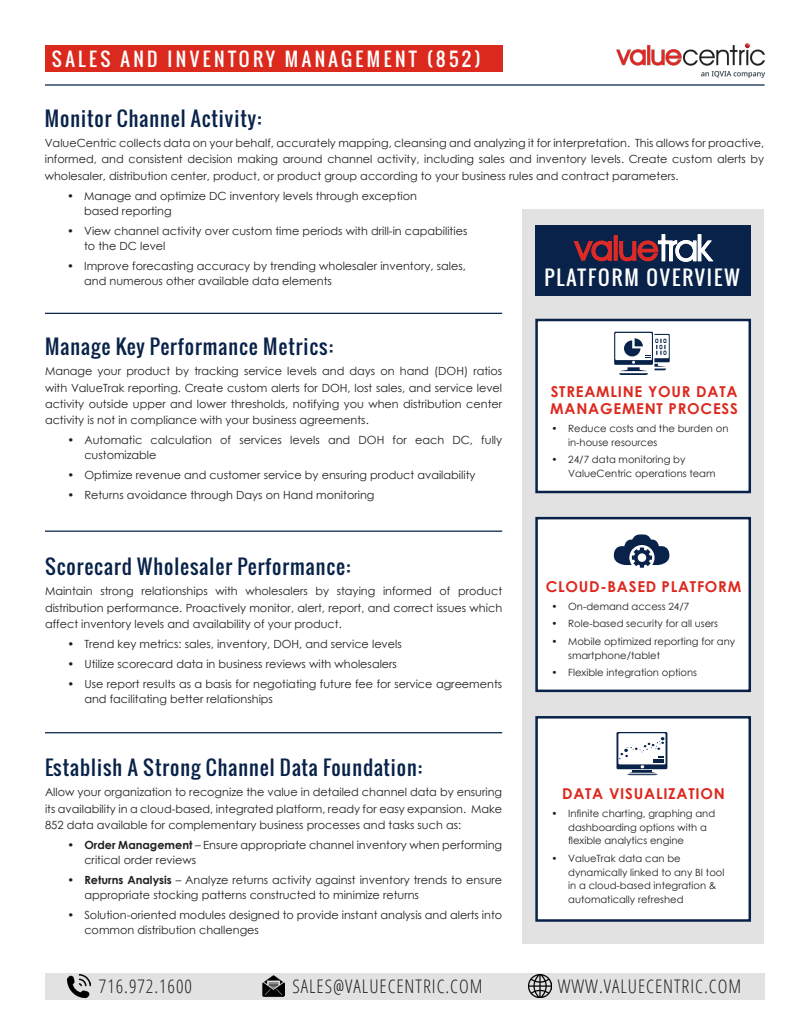
<style>
.page{position:relative;width:810px;height:1035px;background:#fff}
.page>*{position:absolute;margin:0;border:0;box-sizing:border-box;transform-origin:0 0}
.t1{font:20px "Oswald";letter-spacing:.05em;color:#082249}
.t2{font:20px "Oswald";letter-spacing:.1em;color:#fff}
.t3{font:300 condensed 18.75px "Open Sans";letter-spacing:.05em;color:#231f20}
.t4{font:18.75px "Oswald";letter-spacing:.18em;color:#fff}
.t5{font:700 15px/17.5px "Century Gothic";letter-spacing:.05em;color:#dc291e}
.t6{font:11.25px/16.2px "Century Gothic";color:#231f20}
.t7{font:10px/13.8px "Century Gothic";color:#231f20}
.s1{font-weight:700}
</style>
<div class="page">
<div style="left:522px;top:210px;width:242px;height:734px;background:#e2e2e2"></div>
<div style="left:45px;top:973px;width:719px;height:26px;background:#e2e2e2"></div>
<div style="left:45px;top:45px;width:457px;height:26px;background:#dc291e"></div>
<hr style="left:45px;top:84px;width:720px;height:2px;background:#082249">
<div style="left:535px;top:319px;width:216px;height:174px;background:#fff;border:2px solid #082249"></div>
<div style="left:535px;top:225px;width:216px;height:71px;background:#082249"></div>
<svg style="left:573px;top:234px;width:140px;height:28px"></svg>
<div style="left:535px;top:517px;width:216px;height:175px;background:#fff;border:2px solid #082249"></div>
<div style="left:535px;top:716px;width:216px;height:206px;background:#fff;border:2px solid #082249"></div>
<hr style="left:45px;top:313px;width:457px;height:1px;background:#082249">
<hr style="left:45px;top:531px;width:457px;height:1px;background:#082249">
<hr style="left:45px;top:732px;width:457px;height:1px;background:#082249">
<svg style="left:614px;top:534px;width:55px;height:34px"></svg>
<svg style="left:614px;top:332px;width:56px;height:43px"></svg>
<svg style="left:617px;top:732px;width:50px;height:43px"></svg>
<img style="left:617px;top:44px;width:148px;height:34px">
<img style="left:529px;top:975px;width:22px;height:22px">
<img style="left:68px;top:975px;width:22px;height:22px">
<img style="left:262px;top:975px;width:23px;height:22px">
<p class="t4" style="left:52px;top:44px;width:430px">SALES AND INVENTORY MANAGEMENT (852)</p>
<p class="t1" style="left:45px;top:103px;width:218px">Monitor Channel Activity:</p>
<p class="t6" style="left:45px;top:135px;width:721px;text-align:justify">ValueCentric collects data on your behalf, accurately mapping, cleansing and analyzing it for interpretation. This allows for proactive, informed, and consistent decision making around channel activity, including sales and inventory levels. Create custom alerts by wholesaler, distribution center, product, or product group according to your business rules and contract parameters.</p>
<p class="t6" style="left:84px;top:188px;width:334px;line-height:15px;text-indent:-17px">• Manage and optimize DC inventory levels through exception based reporting</p>
<p class="t6" style="left:84px;top:223px;width:385px;line-height:15px;text-indent:-17px">• View channel activity over custom time periods with drill-in capabilities to the DC level</p>
<p class="t6" style="left:84px;top:258px;width:383px;line-height:15px;text-indent:-17px">• Improve forecasting accuracy by trending wholesaler inventory, sales, and numerous other available data elements</p>
<p class="t2" style="left:544px;top:263px;width:197px">PLATFORM OVERVIEW</p>
<p class="t1" style="left:45px;top:332px;width:290px">Manage Key Performance Metrics:</p>
<p class="t6" style="left:45px;top:363px;width:459px;text-align:justify">Manage your product by tracking service levels and days on hand (DOH) ratios with ValueTrak reporting. Create custom alerts for DOH, lost sales, and service level activity outside upper and lower thresholds, notifying you when distribution center activity is not in compliance with your business agreements.</p>
<p class="t6" style="left:84px;top:432px;width:419px;line-height:15px;text-indent:-17px">• Automatic calculation of services levels and DOH for each DC, fully customizable</p>
<p class="t6" style="left:68px;top:467px;width:410px">• Optimize revenue and customer service by ensuring product availability</p>
<p class="t6" style="left:68px;top:487px;width:308px">• Returns avoidance through Days on Hand monitoring</p>
<p class="t1" style="left:45px;top:552px;width:307px">Scorecard Wholesaler Performance:</p>
<p class="t6" style="left:45px;top:583px;width:459px;text-align:justify">Maintain strong relationships with wholesalers by staying informed of product distribution performance. Proactively monitor, alert, report, and correct issues which affect inventory levels and availability of your product.</p>
<p class="t6" style="left:68px;top:636px;width:336px">• Trend key metrics: sales, inventory, DOH, and service levels</p>
<p class="t6" style="left:68px;top:656px;width:331px">• Utilize scorecard data in business reviews with wholesalers</p>
<p class="t6" style="left:84px;top:676px;width:419px;line-height:15px;text-indent:-17px">• Use report results as a basis for negotiating future fee for service agreements and facilitating better relationships</p>
<p class="t1" style="left:45px;top:753px;width:379px">Establish A Strong Channel Data Foundation:</p>
<p class="t6" style="left:45px;top:784px;width:459px;text-align:justify">Allow your organization to recognize the value in detailed channel data by ensuring its availability in a cloud-based, integrated platform, ready for easy expansion. Make 852 data available for complementary business processes and tasks such as:</p>
<p class="t6" style="left:84px;top:837px;width:419px;line-height:15px;text-indent:-17px"><span class="s1">• Order Management</span> – Ensure appropriate channel inventory when performing critical order reviews</p>
<p class="t6" style="left:84px;top:872px;width:419px;line-height:15px;text-indent:-17px"><span class="s1">• Returns Analysis</span> – Analyze returns activity against inventory trends to ensure appropriate stocking patterns constructed to minimize returns</p>
<p class="t6" style="left:84px;top:907px;width:419px;line-height:15px;text-indent:-17px">• Solution-oriented modules designed to provide instant analysis and alerts into common distribution challenges</p>
<p class="t5" style="left:550px;top:382px;width:189px">STREAMLINE YOUR DATA<br>MANAGEMENT PROCESS</p>
<p class="t7" style="left:568px;top:421px;width:162px;text-indent:-17px">• Reduce costs and the burden on in-house resources</p>
<p class="t7" style="left:568px;top:453px;width:149px;text-indent:-17px">• 24/7 data monitoring by<br>ValueCentric operations team</p>
<p class="t5" style="left:546px;top:577px;width:197px">CLOUD-BASED PLATFORM</p>
<p class="t7" style="left:551px;top:599px;width:140px">• On-demand access 24/7</p>
<p class="t7" style="left:551px;top:617px;width:168px">• Role-based security for all users</p>
<p class="t7" style="left:568px;top:634px;width:168px;text-indent:-17px">• Mobile optimized reporting for any smartphone/tablet</p>
<p class="t7" style="left:551px;top:665px;width:147px">• Flexible integration options</p>
<p class="t5" style="left:562px;top:784px;width:164px">DATA VISUALIZATION</p>
<p class="t7" style="left:568px;top:806px;width:149px;text-indent:-17px">• Infinite charting, graphing and dashboarding options with a flexible analytics engine</p>
<p class="t7" style="left:568px;top:851px;width:158px;text-indent:-17px">• ValueTrak data can be dynamically linked to any BI tool in a cloud-based integration &amp; automatically refreshed</p>
<p class="t3" style="left:99px;top:973px;width:95px">716.972.1600</p>
<p class="t3" style="left:292px;top:973px;width:192px">SALES@VALUECENTRIC.COM</p>
<p class="t3" style="left:558px;top:973px;width:185px">WWW.VALUECENTRIC.COM</p>
</div>
